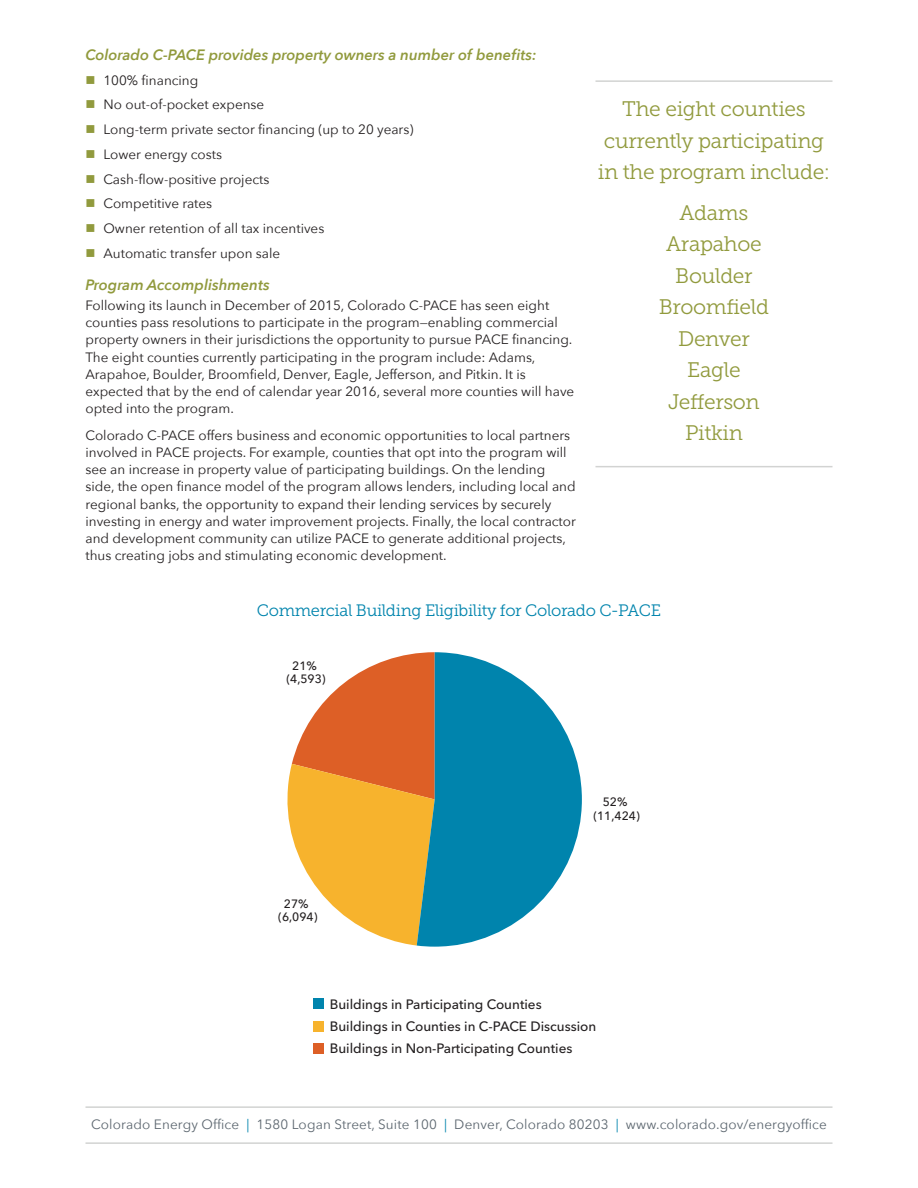
<style>
.page{position:relative;width:918px;height:1188px;background:#fff}
.page>*{position:absolute;margin:0;border:0;box-sizing:border-box;transform-origin:0 0}
.t1{font:21px/31.5px "Museo Slab 300";letter-spacing:-.015em;color:#919a3d;text-align:center}
.t2{font:16.5px "Museo Slab 300";letter-spacing:-.02em;color:#0084ad}
.t3{font:italic 600 15px "Avenir Next";color:#919a3d}
.t4{font:13.5px/17.2px "Avenir Next";color:#231f20}
.t5{font:500 13.5px/22.2px "Avenir Next";color:#231f20}
.t6{font:13.5px "Avenir Next";letter-spacing:.01em;color:#5c666f}
.t7{font:500 12px/13.5px "Avenir Next";color:#231f20;text-align:center}
.s1{color:#919a3d}
.s2{color:#0084ad}
</style>
<div class="page">
<hr style="left:86px;top:1106px;width:746px;height:2px;background:#d2d3d2">
<hr style="left:86px;top:1142px;width:746px;height:2px;background:#d2d3d2">
<svg style="left:287px;top:653px;width:130px;height:293px"></svg>
<svg style="left:417px;top:652px;width:165px;height:295px;fill:#0084ad"></svg>
<div style="left:314px;top:999px;width:10px;height:10px;background:#0084ad"></div>
<div style="left:314px;top:1021px;width:10px;height:10px;background:#f7b32d"></div>
<div style="left:314px;top:1043px;width:10px;height:10px;background:#dd5f26"></div>
<hr style="left:596px;top:80px;width:236px;height:2px;background:#d2d3d2">
<hr style="left:596px;top:466px;width:236px;height:1px;background:#d2d3d2">
<p class="t3" style="left:86px;top:46px;width:453px">Colorado C-PACE provides property owners a number of benefits:</p>
<p class="t4" style="left:86px;top:71px;width:114px"><span class="s1">■</span> 100% financing</p>
<p class="t4" style="left:86px;top:96px;width:180px"><span class="s1">■</span> No out-of-pocket expense</p>
<p class="t4" style="left:86px;top:121px;width:330px"><span class="s1">■</span> Long-term private sector financing (up to 20 years)</p>
<p class="t4" style="left:86px;top:146px;width:138px"><span class="s1">■</span> Lower energy costs</p>
<p class="t4" style="left:86px;top:170px;width:185px"><span class="s1">■</span> Cash-flow-positive projects</p>
<p class="t4" style="left:86px;top:195px;width:128px"><span class="s1">■</span> Competitive rates</p>
<p class="t4" style="left:86px;top:220px;width:240px"><span class="s1">■</span> Owner retention of all tax incentives</p>
<p class="t4" style="left:86px;top:245px;width:196px"><span class="s1">■</span> Automatic transfer upon sale</p>
<p class="t3" style="left:86px;top:275px;width:186px">Program Accomplishments</p>
<p class="t4" style="left:86px;top:296px;width:490px">Following its launch in December of 2015, Colorado C-PACE has seen eight counties pass resolutions to participate in the program—enabling commercial property owners in their jurisdictions the opportunity to pursue PACE financing.<br>The eight counties currently participating in the program include: Adams, Arapahoe, Boulder, Broomfield, Denver, Eagle, Jefferson, and Pitkin. It is expected that by the end of calendar year 2016, several more counties will have opted into the program.</p>
<p class="t4" style="left:86px;top:426px;width:492px">Colorado C-PACE offers business and economic opportunities to local partners involved in PACE projects. For example, counties that opt into the program will see an increase in property value of participating buildings. On the lending side, the open finance model of the program allows lenders, including local and regional banks, the opportunity to expand their lending services by securely investing in energy and water improvement projects. Finally, the local contractor and development community can utilize PACE to generate additional projects, thus creating jobs and stimulating economic development.</p>
<h1 class="t1" style="left:598px;top:94px;width:234px">The eight counties currently participating in the program include:</h1>
<h1 class="t1" style="left:659px;top:197px;width:112px">Adams<br>Arapahoe<br>Boulder<br>Broomfield<br>Denver<br>Eagle<br>Jefferson<br>Pitkin</h1>
<p class="t2" style="left:257px;top:601px;width:406px">Commercial Building Eligibility for Colorado C-PACE</p>
<p class="t7" style="left:286px;top:659px;width:41px">21% (4,593)</p>
<p class="t7" style="left:278px;top:897px;width:41px">27% (6,094)</p>
<p class="t7" style="left:593px;top:795px;width:48px">52% (11,424)</p>
<p class="t5" style="left:330px;top:993px;width:268px">Buildings in Participating Counties<br>Buildings in Counties in C-PACE Discussion<br>Buildings in Non-Participating Counties</p>
<p class="t6" style="left:91px;top:1116px;width:737px">Colorado Energy Office <span class="s2">|</span> 1580 Logan Street, Suite 100 <span class="s2">|</span> Denver, Colorado 80203 <span class="s2">|</span> www.colorado.gov/energyoffice</p>
</div>
